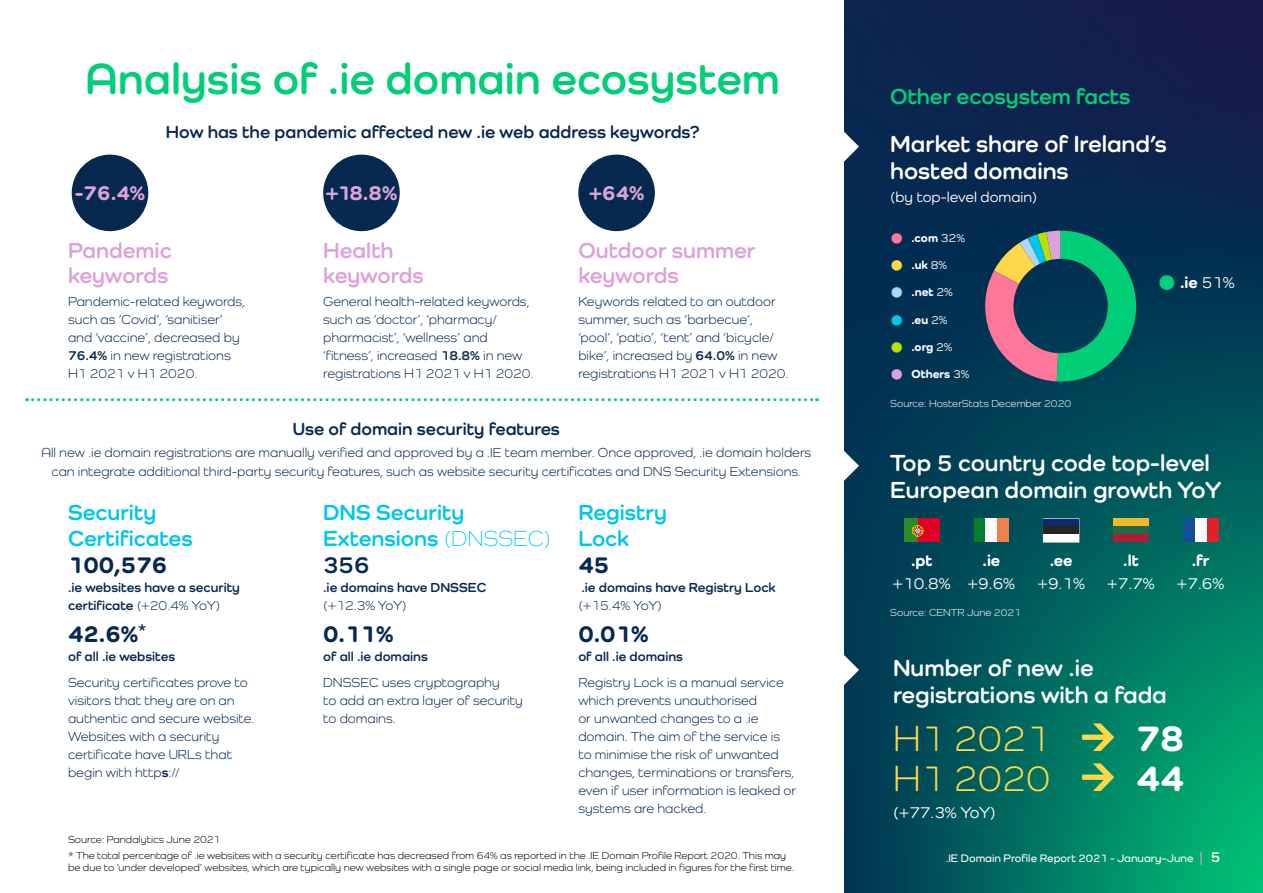
<style>
.page{position:relative;width:1263px;height:893px;background:#fff}
.page>*{position:absolute;margin:0;border:0;box-sizing:border-box;transform-origin:0 0}
.t1{font:700 45px "Como";color:#00cf78}
.t2{font:37.5px "Como";color:#ffd849}
.t3{font:800 37.5px "Como";color:#fff}
.t4{font:700 24px/27px "Como";color:#fff}
.t5{font:800 24px "Como";color:#072950}
.t6{font:700 24px "Como";color:#072950}
.t7{font:700 22.5px/25.5px "Como";color:#00c6ec}
.t8{font:700 22.5px/25.5px "Como";color:#dba3da}
.t9{font:700 22.5px "Como";color:#00cf78}
.t10{font:800 21px "Como";color:#dba3da}
.t11{font:700 18px "Como";color:#072950}
.t12{font:500 16.5px "Como";color:#fff}
.t13{font:800 16.5px "Como";color:#fff}
.t14{font:500 15px "Como";color:#fff}
.t15{font:13.5px/18px "Como";color:#072950}
.t16{font:700 13.5px/18.8px "Como";color:#072950}
.t17{font:800 12px "Como";color:#fff}
.t18{font:600 11.25px "Como";color:#fff}
.t19{font:10.5px/16.2px "Como";color:#000}
.t20{font:10.5px "Como";color:#fff}
.s1{font-weight:700}
.s2{font-weight:400}
.s3{font-weight:300}
.s4{color:#ff769b}
.s5{font-weight:500}
.s6{color:#ffd849}
.s7{color:#afd6ee}
.s8{color:#00c6ec}
.s9{color:#bbdf00}
.s10{color:#dba3da}
.s11{color:#00cf78}
.s12{font-size:15px;color:#dba3da}
.s13{font-weight:700;font-size:15px}
</style>
<div class="page">
<svg style="left:845px;top:0;width:418px;height:893px;background:#034b58"></svg>
<svg style="left:983px;top:231px;width:153px;height:150px;background:#36706a"></svg>
<svg style="left:844px;top:116px;width:15px;height:62px"></svg>
<svg style="left:844px;top:435px;width:15px;height:62px"></svg>
<svg style="left:844px;top:639px;width:15px;height:62px"></svg>
<div style="left:72px;top:155px;width:76px;height:76px;background:#072950;border-radius:50%"></div>
<div style="left:323px;top:155px;width:77px;height:76px;background:#072950;border-radius:50%"></div>
<div style="left:578px;top:155px;width:77px;height:76px;background:#072950;border-radius:50%"></div>
<svg style="left:27px;top:398px;width:790px;height:3px"></svg>
<div style="left:974px;top:519px;width:11px;height:23px;background:#00812e"></div>
<div style="left:985px;top:519px;width:12px;height:23px;background:#fdfefb"></div>
<div style="left:997px;top:519px;width:12px;height:23px;background:#ee8249"></div>
<div style="left:1113px;top:519px;width:35px;height:23px;background:#f1b92c"></div>
<div style="left:1113px;top:527px;width:35px;height:15px;background:#256943"></div>
<div style="left:1113px;top:534px;width:35px;height:8px;background:#b01c37"></div>
<div style="left:1043px;top:519px;width:36px;height:8px;background:#11296f"></div>
<div style="left:1043px;top:526px;width:36px;height:8px;background:#282422"></div>
<div style="left:1043px;top:534px;width:36px;height:8px;background:#fff"></div>
<div style="left:1195px;top:519px;width:12px;height:23px;background:#fff"></div>
<div style="left:1207px;top:519px;width:11px;height:23px;background:#e32124"></div>
<div style="left:1183px;top:519px;width:12px;height:23px;background:#144c99"></div>
<svg style="left:904px;top:519px;width:35px;height:23px"></svg>
<svg style="left:904px;top:245px;width:18px;height:1px"></svg>
<svg style="left:904px;top:272px;width:18px;height:1px"></svg>
<svg style="left:904px;top:299px;width:18px;height:1px"></svg>
<svg style="left:904px;top:327px;width:18px;height:1px"></svg>
<svg style="left:904px;top:354px;width:18px;height:1px"></svg>
<svg style="left:1082px;top:723px;width:32px;height:28px"></svg>
<svg style="left:1082px;top:763px;width:32px;height:27px"></svg>
<h1 class="t1" style="left:85px;top:51px;width:696px">Analysis of .ie domain ecosystem</h1>
<h3 class="t11" style="left:166px;top:121px;width:535px">How has the pandemic affected new .ie web address keywords?</h3>
<h3 class="t10" style="left:75px;top:180px;width:72px">-76.4%</h3>
<h3 class="t10" style="left:325px;top:180px;width:73px">+18.8%</h3>
<h3 class="t10" style="left:589px;top:180px;width:57px">+64%</h3>
<h3 class="t8" style="left:68px;top:237px;width:105px">Pandemic keywords</h3>
<p class="t15" style="left:68px;top:292px;width:179px">Pandemic-related keywords, such as ‘Covid’, ‘sanitiser’ and ‘vaccine’, decreased by<br><span class="s1">76.4%</span> in new registrations<br>H1 2021 v H1 2020.</p>
<h3 class="t8" style="left:323px;top:237px;width:102px">Health keywords</h3>
<p class="t15" style="left:323px;top:292px;width:212px">General health-related keywords, such as ‘doctor’, ‘pharmacy/ pharmacist’, ‘wellness’ and ‘fitness’, increased <span class="s1">18.8%</span> in new registrations H1 2021 v H1 2020.</p>
<h3 class="t8" style="left:578px;top:237px;width:179px">Outdoor summer keywords</h3>
<p class="t15" style="left:578px;top:292px;width:212px">Keywords related to an outdoor summer, such as ‘barbecue’, ‘pool’, ‘patio’, ‘tent’ and ‘bicycle/ bike’, increased by <span class="s1">64.0%</span> in new registrations H1 2021 v H1 2020.</p>
<h3 class="t11" style="left:293px;top:418px;width:269px">Use of domain security features</h3>
<p class="t15" style="left:41px;top:443px;width:771px;line-height:18.8px;text-align:center">All new .ie domain registrations are manually verified and approved by a .IE team member. Once approved, .ie domain holders can integrate additional third-party security features, such as website security certificates and DNS Security Extensions.</p>
<h3 class="t7" style="left:68px;top:499px;width:126px">Security<br>Certificates</h3>
<h3 class="t5" style="left:68px;top:550px;width:101px">100,576</h3>
<p class="t16" style="left:68px;top:577px;width:174px">.ie websites have a security certificate <span class="s2">(+20.4% YoY)</span></p>
<h3 class="t5" style="left:68px;top:619px;width:79px">42.6%<sup>*</sup></h3>
<p class="t16" style="left:68px;top:646px;width:109px">of all .ie websites</p>
<p class="t15" style="left:68px;top:673px;width:188px">Security certificates prove to visitors that they are on an authentic and secure website.<br>Websites with a security certificate have URLs that begin with http<span class="s1">s</span>://</p>
<h3 class="t7" style="left:323px;top:499px;width:229px">DNS Security<br>Extensions <span class="s3">(DNSSEC)</span></h3>
<h3 class="t6" style="left:323px;top:550px;width:48px">356</h3>
<p class="t16" style="left:323px;top:577px;width:165px">.ie domains have DNSSEC</p>
<p class="t15" style="left:323px;top:597px;width:85px">(+12.3% YoY)</p>
<h3 class="t5" style="left:323px;top:619px;width:72px">0.11%</h3>
<p class="t16" style="left:323px;top:646px;width:106px">of all .ie domains</p>
<p class="t15" style="left:323px;top:673px;width:201px">DNSSEC uses cryptography<br>to add an extra layer of security to domains.</p>
<h3 class="t7" style="left:578px;top:499px;width:90px">Registry<br>Lock</h3>
<h3 class="t5" style="left:578px;top:550px;width:32px">45</h3>
<p class="t16" style="left:581px;top:577px;width:196px">.ie domains have Registry Lock</p>
<p class="t15" style="left:578px;top:597px;width:85px">(+15.4% YoY)</p>
<h3 class="t5" style="left:578px;top:619px;width:72px">0.01%</h3>
<p class="t16" style="left:578px;top:646px;width:106px">of all .ie domains</p>
<p class="t15" style="left:578px;top:673px;width:219px">Registry Lock is a manual service which prevents unauthorised<br>or unwanted changes to a .ie domain. The aim of the service is to minimise the risk of unwanted changes, terminations or transfers, even if user information is leaked or systems are hacked.</p>
<p class="t19" style="left:68px;top:831px;width:720px">Source: Pandalytics June 2021<br>* The total percentage of .ie websites with a security certificate has decreased from 64% as reported in the .IE Domain Profile Report 2020. This may</p>
<p class="t19" style="left:68px;top:859px;width:728px">be due to ‘under developed’ websites, which are typically new websites with a single page or social media link, being included in figures for the first time.</p>
<h3 class="t9" style="left:890px;top:82px;width:242px">Other ecosystem facts</h3>
<h3 class="t4" style="left:890px;top:130px;width:278px">Market share of Ireland’s hosted domains</h3>
<p class="t14" style="left:890px;top:188px;width:149px">(by top-level domain)</p>
<p class="t17" style="left:890px;top:230px;width:76px"><span class="s4">●</span> .com <span class="s5">32%</span></p>
<p class="t17" style="left:890px;top:258px;width:58px"><span class="s6">●</span> .uk <span class="s5">8%</span></p>
<p class="t17" style="left:890px;top:285px;width:64px"><span class="s7">●</span> .net <span class="s5">2%</span></p>
<p class="t17" style="left:890px;top:312px;width:59px"><span class="s8">●</span> .eu <span class="s5">2%</span></p>
<p class="t17" style="left:890px;top:339px;width:64px"><span class="s9">●</span> .org <span class="s5">2%</span></p>
<p class="t17" style="left:890px;top:367px;width:81px"><span class="s10">●</span> Others <span class="s5">3%</span></p>
<p class="t20" style="left:890px;top:397px;width:182px">Source: HosterStats December 2020</p>
<p class="t13" style="left:1157px;top:272px;width:79px"><span class="s11">●</span> .ie <span class="s5">51%</span></p>
<h3 class="t4" style="left:890px;top:449px;width:332px">Top 5 country code top-level<br>European domain growth YoY</h3>
<p class="t13" style="left:911px;top:550px;width:23px">.pt</p>
<p class="t12" style="left:892px;top:574px;width:60px">+10.8%</p>
<p class="t13" style="left:982px;top:550px;width:19px">.ie</p>
<p class="t12" style="left:968px;top:574px;width:49px">+9.6%</p>
<p class="t20" style="left:890px;top:607px;width:132px">Source: CENTR June 2021</p>
<p class="t13" style="left:1050px;top:550px;width:24px">.ee</p>
<p class="t12" style="left:1037px;top:574px;width:49px">+9.1%</p>
<p class="t13" style="left:1123px;top:550px;width:17px">.lt</p>
<p class="t12" style="left:1107px;top:574px;width:49px">+7.7%</p>
<p class="t13" style="left:1192px;top:550px;width:19px">.fr</p>
<p class="t12" style="left:1177px;top:574px;width:49px">+7.6%</p>
<h3 class="t4" style="left:893px;top:653px;width:275px">Number of new .ie registrations with a fada</h3>
<h2 class="t2" style="left:893px;top:716px;width:159px">H1 2021</h2>
<h2 class="t3" style="left:1136px;top:715px;width:50px">78</h2>
<h2 class="t2" style="left:893px;top:756px;width:159px">H1 2020</h2>
<h2 class="t3" style="left:1136px;top:755px;width:50px">44</h2>
<p class="t12" style="left:893px;top:802px;width:104px">(+77.3% YoY)</p>
<p class="t18" style="left:946px;top:851px;width:276px">.IE Domain Profile Report 2021 - January–June <span class="s12">|</span> <span class="s13">5</span></p>
</div>
